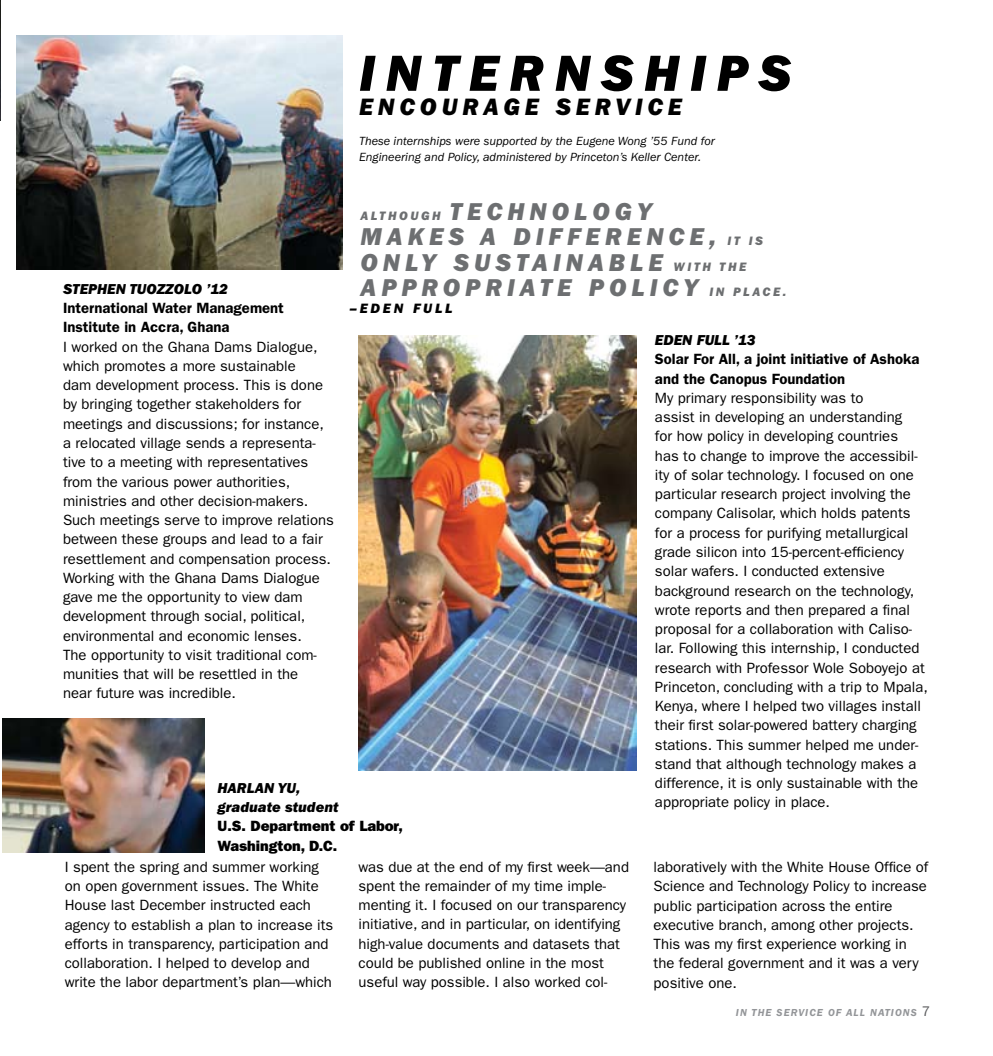
<style>
.page{position:relative;width:993px;height:1056px;background:#fff}
.page>*{position:absolute;margin:0;border:0;box-sizing:border-box;transform-origin:0 0}
.t1{font:52.5px "ITC Franklin Gothic Std Hvy It";letter-spacing:.2em;color:#000}
.t2{font:25.2px "ITC Franklin Gothic Std Hvy It";letter-spacing:.2em;color:#6d6f71}
.t3{font:24.5px "ITC Franklin Gothic Std Hvy It";letter-spacing:.2em;color:#000}
.t4{font:14.88px/19.2px "ITC Franklin Gothic Std";color:#000}
.t5{font:600 14.88px/19.2px "ITC Franklin Gothic Std";color:#000}
.t6{font:14.88px/19.2px "ITC Franklin Gothic Std Hvy It";color:#000}
.t7{font:14.88px/19.2px "ITC Franklin Gothic Std Hvy";color:#000}
.t8{font:14px "ITC Franklin Gothic Std Hvy It";letter-spacing:.2em;color:#000}
.t9{font:12.6px "ITC Franklin Gothic Std Hvy It";color:#6d6f71}
.t10{font:italic 12.25px/15.8px "ITC Franklin Gothic Std";color:#000}
.t11{font:italic 600 10.5px "ITC Franklin Gothic Std";letter-spacing:.1em;color:#939598}
.s1{font-size:12.6px}
.s2{font-size:25.2px}
.s3{font-weight:400;font-style:normal;font-size:14px;color:#58595b}
</style>
<div class="page">
<img style="left:358px;top:336px;width:278px;height:434px">
<img style="left:0;top:0;width:1px;height:121px">
<img style="left:16px;top:35px;width:326px;height:234px">
<img style="left:2px;top:718px;width:203px;height:134px">
<h1 class="t1" style="left:359px;top:43px;width:433px">INTERNSHIPS</h1>
<h3 class="t3" style="left:359px;top:93px;width:324px">ENCOURAGE SERVICE</h3>
<p class="t10" style="left:359px;top:133px;width:357px">These internships were supported by the Eugene Wong ’55 Fund for<br>Engineering and Policy, administered by Princeton’s Keller Center.</p>
<p class="t9" style="left:360px;top:208px;width:21px">ALTHO</p>
<h2 class="t2" style="left:410px;top:197px;width:60px"><span class="s1">UGH</span> TECHNOLO</h2>
<h2 class="t2" style="left:614px;top:197px;width:38px">GY</h2>
<h2 class="t2" style="left:360px;top:222px;width:87px">MAKES</h2>
<h2 class="t2" style="left:480px;top:222px;width:76px">A DIFFERENCE</h2>
<p class="t9" style="left:709px;top:234px;width:48px"><span class="s2">,</span>IT IS</p>
<h2 class="t2" style="left:360px;top:247px;width:20px">ONL</h2>
<h2 class="t2" style="left:421px;top:247px;width:93px">Y SUSTAINA</h2>
<h2 class="t2" style="left:608px;top:247px;width:39px">BLE</h2>
<p class="t9" style="left:673px;top:259px;width:23px">WITH</p>
<p class="t9" style="left:719px;top:259px;width:10px">THE</p>
<h2 class="t2" style="left:360px;top:272px;width:144px">APPRO PRIATE</h2>
<h2 class="t2" style="left:588px;top:272px;width:39px">POLIC</h2>
<p class="t9" style="left:683px;top:284px;width:35px"><span class="s2">Y</span> IN</p>
<p class="t9" style="left:733px;top:284px;width:21px">PLACE</p>
<p class="t9" style="left:782px;top:284px;width:5px">.</p>
<p class="t8" style="left:350px;top:300px;width:45px">–EDEN</p>
<p class="t8" style="left:413px;top:300px;width:32px">FULL</p>
<p class="t6" style="left:63px;top:279px;width:166px">STEPHEN TUOZZOLO ’12</p>
<p class="t5" style="left:63px;top:298px;width:222px">International Water Management<br>Institute in Accra, Ghana</p>
<p class="t4" style="left:63px;top:337px;width:272px">I worked on the Ghana Dams Dialogue, which promotes a more sustainable<br>dam development process. This is done by bringing together stakeholders for meetings and discussions; for instance, a relocated village sends a representa&shy;tive to a meeting with representatives from the various power authorities, ministries and other decision-makers.<br>Such meetings serve to improve relations between these groups and lead to a fair resettlement and compensation process.<br>Working with the Ghana Dams Dialogue gave me the opportunity to view dam development through social, political, environmental and economic lenses.<br>The opportunity to visit traditional com&shy;munities that will be resettled in the<br>near future was incredible.</p>
<p class="t6" style="left:654px;top:330px;width:102px">EDEN FULL ’13</p>
<p class="t5" style="left:654px;top:349px;width:266px">Solar For All, a joint initiative of Ashoka and the Canopus Foundation</p>
<p class="t4" style="left:654px;top:388px;width:274px">My primary responsibility was to<br>assist in developing an understanding<br>for how policy in developing countries<br>has to change to improve the accessibil&shy;ity of solar technology. I focused on one particular research project involving the company Calisolar, which holds patents for a process for purifying metallurgical grade silicon into 15-percent-efficiency solar wafers. I conducted extensive background research on the technology, wrote reports and then prepared a final proposal for a collaboration with Caliso&shy;lar. Following this internship, I conducted research with Professor Wole Soboyejo at Princeton, concluding with a trip to Mpala, Kenya, where I helped two villages install their first solar-powered battery charging stations. This summer helped me under&shy;stand that although technology makes a difference, it is only sustainable with the appropriate policy in place.</p>
<p class="t6" style="left:217px;top:778px;width:122px">HARLAN YU,<br>GRADUATE STUDENT</p>
<p class="t7" style="left:217px;top:816px;width:187px">U.S. Department of Labor,<br>Washington, D.C.</p>
<p class="t4" style="left:65px;top:857px;width:270px">I spent the spring and summer working on open government issues. The White House last December instructed each agency to establish a plan to increase its efforts in transparency, participation and collaboration. I helped to develop and write the labor department’s plan—which</p>
<p class="t4" style="left:358px;top:856px;width:272px">was due at the end of my first week—and spent the remainder of my time imple&shy;menting it. I focused on our transparency initiative, and in particular, on identifying high-value documents and datasets that could be published online in the most useful way possible. I also worked col-</p>
<p class="t4" style="left:653px;top:857px;width:276px">laboratively with the White House Office of Science and Technology Policy to increase public participation across the entire executive branch, among other projects.<br>This was my first experience working in the federal government and it was a very positive one.</p>
<p class="t11" style="left:735px;top:1006px;width:196px">IN THE SERVICE OF ALL NATIONS <span class="s3">7</span></p>
</div>
